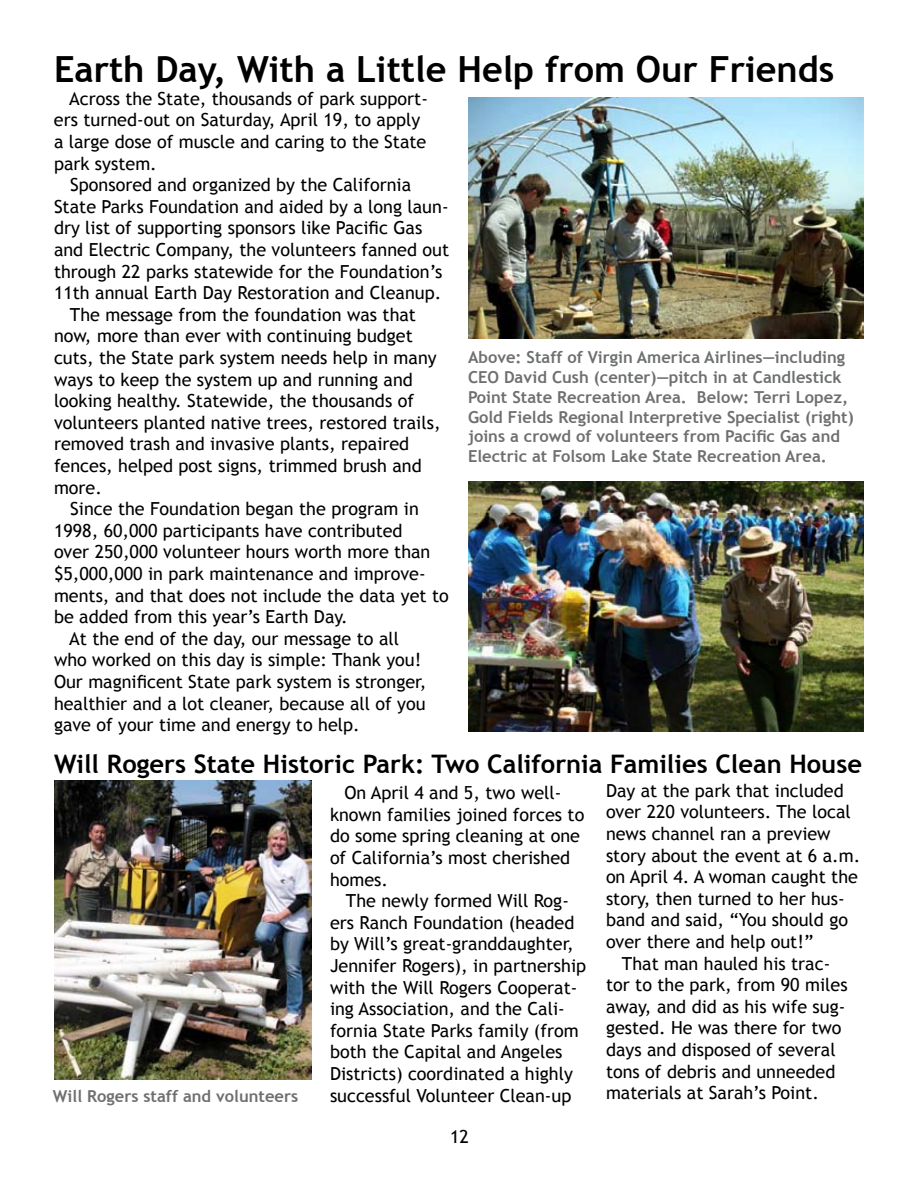
<style>
.page{position:relative;width:918px;height:1188px;background:#fff}
.page>*{position:absolute;margin:0;border:0;box-sizing:border-box;transform-origin:0 0}
.t1{font:700 36px "Trebuchet MS";color:#000}
.t2{font:700 25.5px "Trebuchet MS";color:#000}
.t3{font:18px/21.6px "Trebuchet MS";color:#000}
.t4{font:700 16.5px/19.8px "Trebuchet MS";color:#6d6f71}
</style>
<div class="page">
<img style="left:468px;top:97px;width:396px;height:242px">
<img style="left:468px;top:481px;width:396px;height:251px">
<img style="left:54px;top:780px;width:258px;height:300px">
<h1 class="t1" style="left:54px;top:47px;width:782px">Earth Day, With a Little Help from Our Friends</h1>
<p class="t3" style="left:54px;top:88px;width:375px;text-indent:15px">Across the State, thousands of park support&shy;ers turned-out on Saturday, April 1 9, to apply a large dose of muscle and caring to the State park system.</p>
<p class="t3" style="left:70px;top:174px;width:342px">Sponsored and organized by the California</p>
<p class="t3" style="left:54px;top:196px;width:396px">State Parks Foundation and aided by a long laun-</p>
<p class="t3" style="left:54px;top:217px;width:370px">dry list of supporting sponsors like Pacific Gas</p>
<p class="t3" style="left:54px;top:239px;width:397px">and Electric Company, the volunteers fanned out</p>
<p class="t3" style="left:54px;top:261px;width:390px">through 22 parks statewide for the Foundation’s</p>
<p class="t3" style="left:54px;top:282px;width:389px">11 th annual Earth Day Restoration and Cleanup.</p>
<p class="t3" style="left:70px;top:304px;width:348px">The message from the foundation was that</p>
<p class="t3" style="left:54px;top:325px;width:360px">now, more than ever with continuing budget</p>
<p class="t3" style="left:54px;top:347px;width:384px">cuts, the State park system needs help in many</p>
<p class="t3" style="left:54px;top:369px;width:360px">ways to keep the system up and running and</p>
<p class="t3" style="left:54px;top:390px;width:362px">looking healthy. Statewide, the thousands of</p>
<p class="t3" style="left:54px;top:412px;width:388px">volunteers planted native trees, restored trails,</p>
<p class="t3" style="left:54px;top:433px;width:357px">removed trash and invasive plants, repaired</p>
<p class="t3" style="left:54px;top:455px;width:369px">fences, helped post signs, trimmed brush and</p>
<p class="t3" style="left:54px;top:477px;width:50px">more.</p>
<p class="t3" style="left:70px;top:498px;width:350px">Since the Foundation began the program in</p>
<p class="t3" style="left:54px;top:520px;width:350px">1 998, 60,000 participants have contributed</p>
<p class="t3" style="left:54px;top:541px;width:378px">over 250,000 volunteer hours worth more than</p>
<p class="t3" style="left:54px;top:563px;width:373px">$5,000,000 in park maintenance and improve-</p>
<p class="t3" style="left:54px;top:585px;width:396px">ments, and that does not include the data yet to</p>
<p class="t3" style="left:54px;top:606px;width:295px">be added from this year’s Earth Day.</p>
<p class="t3" style="left:69px;top:628px;width:331px">At the end of the day, our message to all</p>
<p class="t3" style="left:54px;top:649px;width:369px">who worked on this day is simple: Thank you!</p>
<p class="t3" style="left:54px;top:671px;width:374px">Our magnificent State park system is stronger,</p>
<p class="t3" style="left:54px;top:693px;width:373px">healthier and a lot cleaner, because all of you</p>
<p class="t3" style="left:54px;top:714px;width:307px">gave of your time and energy to help.</p>
<p class="t4" style="left:468px;top:347px;width:387px">Above: Staff of Virgin America Airlines—including CEO David Cush (center)—pitch in at Candlestick Point State Recreation Area. Below: Terri Lopez, Gold Fields Regional Interpretive Specialist (right) joins a crowd of volunteers from Pacific Gas and Electric at Folsom Lake State Recreation Area.</p>
<h2 class="t2" style="left:54px;top:748px;width:810px">Will Rogers State Historic Park: Two California Families Clean House</h2>
<p class="t3" style="left:330px;top:782px;width:256px;text-indent:15px">On April 4 and 5, two well&shy;known families joined forces to do some spring cleaning at one of California’s most cherished homes.</p>
<p class="t3" style="left:330px;top:890px;width:258px;text-indent:16px">The newly formed Will Rog&shy;ers Ranch Foundation (headed by Will’s great-granddaughter,<br>Jennifer Rogers), in partnership with the Will Rogers Cooperat&shy;ing Association, and the Cali&shy;fornia State Parks family (from both the Capital and Angeles<br>Districts) coordinated a highly successful Volunteer Clean-up</p>
<p class="t3" style="left:606px;top:780px;width:239px">Day at the park that included</p>
<p class="t3" style="left:606px;top:801px;width:246px">over 220 volunteers. The local</p>
<p class="t3" style="left:606px;top:823px;width:226px">news channel ran a preview</p>
<p class="t3" style="left:606px;top:845px;width:256px">story about the event at 6 a.m.</p>
<p class="t3" style="left:606px;top:866px;width:254px">on April 4. A woman caught the</p>
<p class="t3" style="left:606px;top:888px;width:240px">story, then turned to her hus-</p>
<p class="t3" style="left:606px;top:909px;width:244px">band and said, “You should go</p>
<p class="t3" style="left:606px;top:931px;width:209px">over there and help out!”</p>
<p class="t3" style="left:622px;top:953px;width:210px">That man hauled his trac-</p>
<p class="t3" style="left:606px;top:974px;width:243px">tor to the park, from 90 miles</p>
<p class="t3" style="left:606px;top:996px;width:241px">away, and did as his wife sug-</p>
<p class="t3" style="left:606px;top:1017px;width:237px">gested. He was there for two</p>
<p class="t3" style="left:606px;top:1039px;width:231px">days and disposed of several</p>
<p class="t3" style="left:606px;top:1061px;width:231px">tons of debris and unneeded</p>
<p class="t4" style="left:53px;top:1086px;width:247px">Will Rogers staff and volunteers</p>
<p class="t3" style="left:606px;top:1082px;width:215px">materials at Sarah’s Point.</p>
<p class="t3" style="left:450px;top:1126px;width:20px">1 2</p>
</div>
